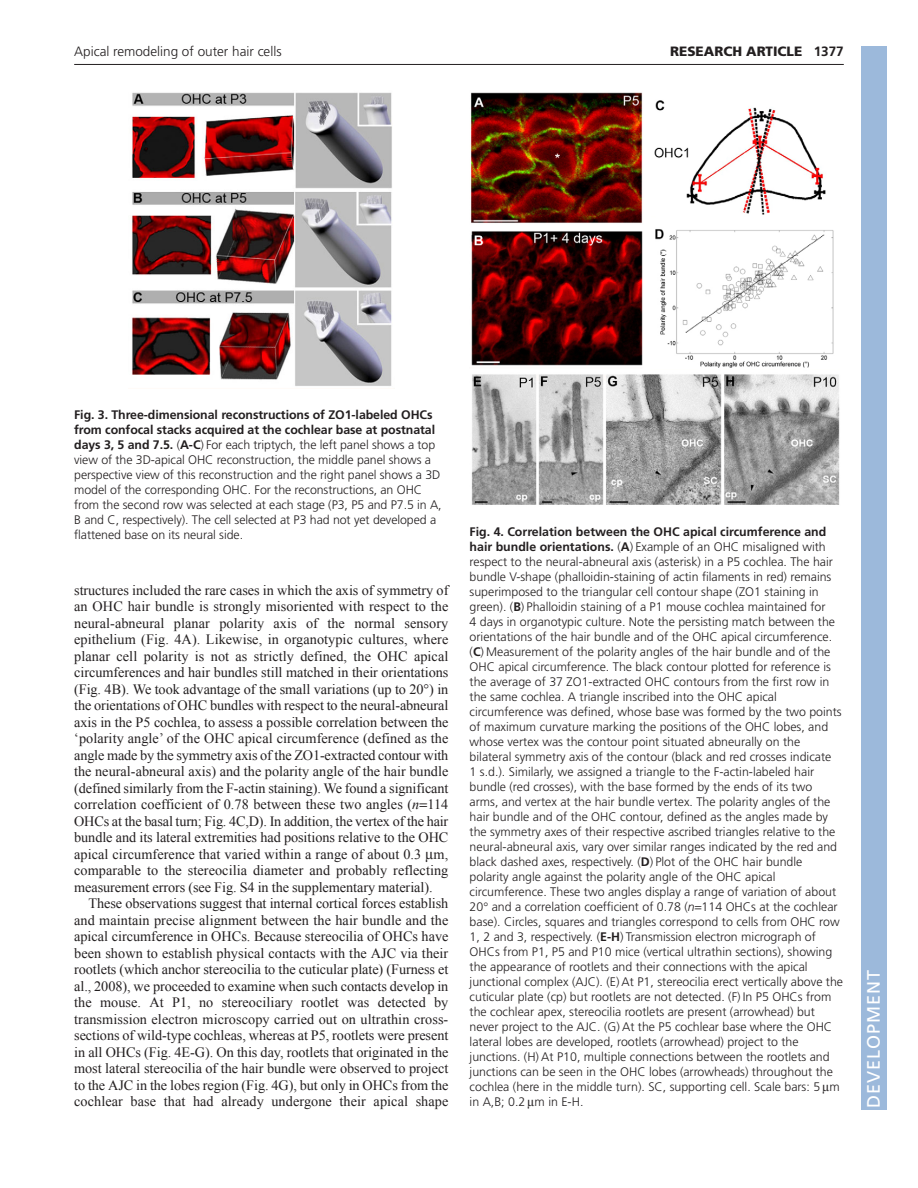
<style>
.page{position:relative;width:918px;height:1188px;background:#fff}
.page>*{position:absolute;margin:0;border:0;box-sizing:border-box;transform-origin:0 0}
.t1{font:18px "Frutiger LT Std";letter-spacing:.055em;color:#fff}
.t2{font:14.25px/16.5px "Times New Roman";letter-spacing:-.005em;color:#231f20;text-align:justify}
.t3{font:300 13.5px "Frutiger LT Std";color:#231f20}
.t4{font:900 13.5px "Frutiger LT Std";color:#231f20}
.t5{font:300 12.3px/15px "Frutiger LT Std";color:#231f20}
.s1{font-weight:700}
.s2{font-style:italic}
.s3{font-family:"Times New Roman";font-weight:400}
</style>
<div class="page">
<hr style="left:74px;top:64px;width:770px;height:1px;background:#231f20">
<img style="left:132px;top:92px;width:260px;height:294px">
<img style="left:471px;top:92px;width:369px;height:413px">
<div style="left:861px;top:46px;width:25px;height:1064px;background:#9cb9db"></div>
<p class="t3" style="left:74px;top:46px;width:209px">Apical remodeling of outer hair cells</p>
<p class="t4" style="left:670px;top:46px;width:175px">RESEARCH ARTICLE <span class="s1">1377</span></p>
<p class="t5" style="left:74px;top:408px;width:369px"><span class="s1">Fig. 3. Three-dimensional reconstructions of ZO1-labeled OHCs from confocal stacks acquired at the cochlear base at postnatal days 3, 5 and 7.5.</span> (<span class="s1">A-C</span>) For each triptych, the left panel shows a top view of the 3D-apical OHC reconstruction, the middle panel shows a perspective view of this reconstruction and the right panel shows a 3D model of the corresponding OHC. For the reconstructions, an OHC from the second row was selected at each stage (P3, P5 and P7.5 in A, B and C, respectively). The cell selected at P3 had not yet developed a flattened base on its neural side.</p>
<p class="t2" style="left:74px;top:582px;width:376px">structures included the rare cases in which the axis of symmetry of an OHC hair bundle is strongly misoriented with respect to the neural-abneural planar polarity axis of the normal sensory epithelium (Fig. 4A). Likewise, in organotypic cultures, where planar cell polarity is not as strictly defined, the OHC apical circumferences and hair bundles still matched in their orientations (Fig. 4B). We took advantage of the small variations (up to 20°) in the orientations of OHC bundles with respect to the neural-abneural axis in the P5 cochlea, to assess a possible correlation between the ‘polarity angle’ of the OHC apical circumference (defined as the angle made by the symmetry axis of the ZO1-extracted contour with the neural-abneural axis) and the polarity angle of the hair bundle (defined similarly from the F-actin staining). We found a significant correlation coefficient of 0.78 between these two angles (<span class="s2">n</span> 114<br>OHCs at the basal turn; Fig. 4C,D). In addition, the vertex of the hair bundle and its lateral extremities had positions relative to the OHC apical circumference that varied within a range of about 0.3 m, comparable to the stereocilia diameter and probably reflecting measurement errors (see Fig. S4 in the supplementary material).</p>
<p class="t2" style="left:74px;top:895px;width:376px;text-indent:14px">These observations suggest that internal cortical forces establish and maintain precise alignment between the hair bundle and the apical circumference in OHCs. Because stereocilia of OHCs have been shown to establish physical contacts with the AJC via their rootlets (which anchor stereocilia to the cuticular plate) (Furness et al., 2008), we proceeded to examine when such contacts develop in the mouse. At P1, no stereociliary rootlet was detected by transmission electron microscopy carried out on ultrathin cross&shy;sections of wild-type cochleas, whereas at P5, rootlets were present in all OHCs (Fig. 4E-G). On this day, rootlets that originated in the most lateral stereocilia of the hair bundle were observed to project to the AJC in the lobes region (Fig. 4G), but only in OHCs from the cochlear base that had already undergone their apical shape</p>
<p class="t5" style="left:470px;top:525px;width:375px"><span class="s1">Fig. 4. Correlation between the OHC apical circumference and hair bundle orientations.</span> (<span class="s1">A</span>) Example of an OHC misaligned with respect to the neural-abneural axis (asterisk) in a P5 cochlea. The hair bundle V-shape (phalloidin-staining of actin filaments in red) remains superimposed to the triangular cell contour shape (ZO1 staining in green). (<span class="s1">B</span>) Phalloidin staining of a P1 mouse cochlea maintained for<br>4 days in organotypic culture. Note the persisting match between the orientations of the hair bundle and of the OHC apical circumference. (<span class="s1">C</span>) Measurement of the polarity angles of the hair bundle and of the OHC apical circumference. The black contour plotted for reference is the average of 37 ZO1-extracted OHC contours from the first row in the same cochlea. A triangle inscribed into the OHC apical circumference was defined, whose base was formed by the two points of maximum curvature marking the positions of the OHC lobes, and whose vertex was the contour point situated abneurally on the bilateral symmetry axis of the contour (black and red crosses indicate<br>1 s.d.). Similarly, we assigned a triangle to the F-actin-labeled hair bundle (red crosses), with the base formed by the ends of its two arms, and vertex at the hair bundle vertex. The polarity angles of the hair bundle and of the OHC contour, defined as the angles made by the symmetry axes of their respective ascribed triangles relative to the neural-abneural axis, vary over similar ranges indicated by the red and black dashed axes, respectively. (<span class="s1">D</span>) Plot of the OHC hair bundle polarity angle against the polarity angle of the OHC apical circumference. These two angles display a range of variation of about 20<span class="s3">°</span> and a correlation coefficient of 0.78 (<span class="s2">n</span> 114 OHCs at the cochlear base). Circles, squares and triangles correspond to cells from OHC row 1, 2 and 3, respectively. (<span class="s1">E-H</span>) Transmission electron micrograph of OHCs from P1, P5 and P10 mice (vertical ultrathin sections), showing the appearance of rootlets and their connections with the apical junctional complex (AJC). (E) At P1, stereocilia erect vertically above the cuticular plate (cp) but rootlets are not detected. (F) In P5 OHCs from the cochlear apex, stereocilia rootlets are present (arrowhead) but never project to the AJC. (G) At the P5 cochlear base where the OHC lateral lobes are developed, rootlets (arrowhead) project to the junctions. (H) At P10, multiple connections between the rootlets and junctions can be seen in the OHC lobes (arrowheads) throughout the cochlea (here in the middle turn). SC, supporting cell. Scale bars: 5 m in A,B; 0.2 m in E-H.</p>
<h1 class="t1" style="left:863px;top:1108px;width:140px;rotate:-90deg">DEVELOPMENT</h1>
</div>
